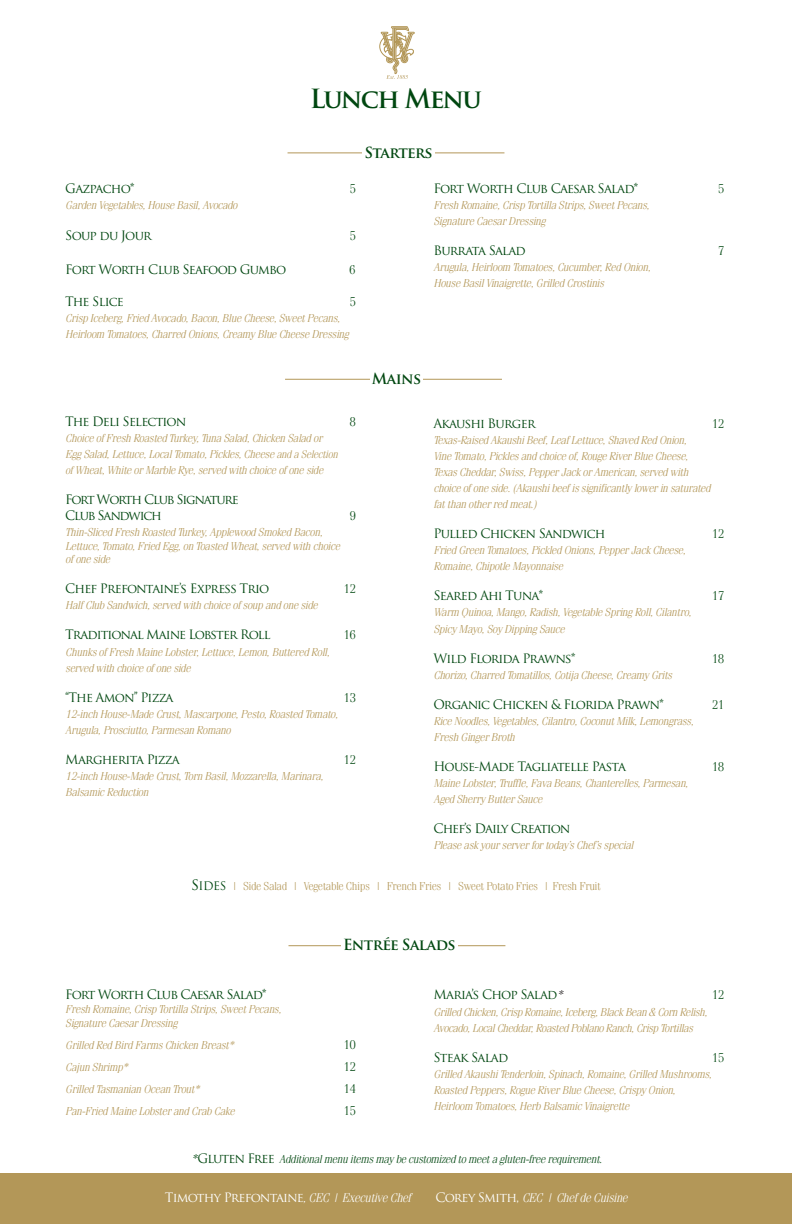
<style>
.page{position:relative;width:792px;height:1224px;background:#fff}
.page>*{position:absolute;margin:0;border:0;box-sizing:border-box;transform-origin:0 0}
.t1{font:700 25.8px "Trajan Pro";letter-spacing:-.07em;color:#004710}
.t2{font:700 14.9px "Trajan Pro";letter-spacing:-.04em;color:#004710}
.t3{font:12.6px "Trajan Pro";letter-spacing:-.06em;color:#004710}
.t4{font:300 12.6px "Fenice";letter-spacing:-.04em;color:#004710}
.t5{font:12.6px "Trajan Pro";letter-spacing:-.06em;color:#fff}
.t6{font:12.6px/15.2px "Trajan Pro";letter-spacing:-.09em;color:#004710}
.t7{font:italic 300 12.6px "Fenice";letter-spacing:-.04em;color:#fff}
.t8{font:italic 300 11.5px/16.1px "Fenice";letter-spacing:-.04em;color:#b39758}
.t9{font:italic 300 11.5px "Fenice";letter-spacing:-.04em;color:#004710}
.t10{font:300 11.5px "Fenice";letter-spacing:-.04em;color:#b39758}
.s1{font-size:11px}
.s2{font-family:"Trajan";font-weight:400;font-size:14px;color:#004710}
.s3{font-family:"Trajan";font-weight:400;color:#004710}
.s4{font-family:"Fenice";font-weight:300;font-style:italic;color:#231f20}
.s5{font-size:12.6px}
.s6{font-family:"Trajan Pro";font-weight:400;font-style:normal;font-size:12.6px}
.s7{font-family:"Fenice";font-weight:300;font-style:italic}
.s8{font-family:"Trajan Pro";font-weight:400;font-style:normal}
</style>
<div class="page">
<div style="left:0;top:1174px;width:792px;height:50px;background:#b39758"></div>
<hr style="left:288px;top:153px;width:216px;height:1px;background:#b39758">
<div style="left:362px;top:148px;width:73px;height:10px;background:#fff"></div>
<hr style="left:288px;top:945px;width:217px;height:1px;background:#b39758">
<div style="left:341px;top:942px;width:117px;height:7px;background:#fff"></div>
<hr style="left:285px;top:379px;width:217px;height:1px;background:#b39758">
<div style="left:370px;top:377px;width:53px;height:6px;background:#fff"></div>
<svg style="left:379px;top:26px;width:36px;height:53px"></svg>
<h1 class="t1" style="left:310px;top:82px;width:174px">Lunch Menu</h1>
<p class="t3" style="left:65px;top:180px;width:71px">Gazpacho*</p>
<p class="t4" style="left:350px;top:181px;width:8px">5</p>
<p class="t8" style="left:65px;top:197px;width:174px">Garden Vegetables, House Basil, Avocado</p>
<p class="t3" style="left:65px;top:228px;width:88px">Soup du Jour</p>
<p class="t4" style="left:350px;top:229px;width:8px">5</p>
<p class="t3" style="left:65px;top:262px;width:223px">Fort Worth Club Seafood Gumbo</p>
<p class="t4" style="left:349px;top:263px;width:8px">6</p>
<p class="t3" style="left:65px;top:293px;width:60px">The Slice</p>
<p class="t4" style="left:350px;top:294px;width:8px">5</p>
<p class="t8" style="left:65px;top:310px;width:285px">Crisp Iceberg, Fried Avocado, Bacon, Blue Cheese, Sweet Pecans,<br>Heirloom Tomatoes, Charred Onions, Creamy Blue Cheese Dressing</p>
<p class="t2" style="left:364px;top:143px;width:70px">Starters</p>
<p class="t3" style="left:433px;top:180px;width:206px">Fort Worth Club Caesar Salad*</p>
<p class="t4" style="left:718px;top:181px;width:8px">5</p>
<p class="t8" style="left:433px;top:197px;width:218px">Fresh Romaine, Crisp Tortilla Strips, Sweet Pecans,<br>Signature Caesar Dressing</p>
<p class="t3" style="left:433px;top:242px;width:94px">Burrata Salad</p>
<p class="t4" style="left:718px;top:243px;width:8px">7</p>
<p class="t8" style="left:433px;top:259px;width:219px">Arugula, Heirloom Tomatoes, Cucumber, Red Onion,<br>House Basil Vinaigrette, Grilled Crostinis</p>
<p class="t2" style="left:372px;top:369px;width:51px">Mains</p>
<p class="t3" style="left:65px;top:414px;width:123px">The Deli Selection</p>
<p class="t4" style="left:350px;top:415px;width:8px">8</p>
<p class="t8" style="left:65px;top:430px;width:274px">Choice of Fresh Roasted Turkey, Tuna Salad, Chicken Salad or<br>Egg Salad, Lettuce, Local Tomato, Pickles, Cheese <span class="s1">and a Selection of</span> Wheat, White or Marble Rye, served with choice of one side</p>
<p class="t6" style="left:65px;top:492px;width:175px">Fort Worth Club Signature<br>Club Sandwich</p>
<p class="t4" style="left:350px;top:508px;width:8px">9</p>
<p class="t8" style="left:65px;top:525px;width:276px;line-height:13.8px">Thin-Sliced Fresh Roasted Turkey, Applewood Smoked Bacon,<br>Lettuce, Tomato, Fried Egg, on Toasted Wheat, served with choice of one side</p>
<p class="t3" style="left:65px;top:581px;width:206px">Chef Prefontaine’s Express Trio</p>
<p class="t4" style="left:344px;top:582px;width:14px">12</p>
<p class="t8" style="left:65px;top:597px;width:254px">Half Club Sandwich, served with choice of soup and one side</p>
<p class="t3" style="left:65px;top:627px;width:207px">Traditional Maine Lobster Roll</p>
<p class="t4" style="left:344px;top:628px;width:14px">16</p>
<p class="t8" style="left:65px;top:643px;width:266px">Chunks of Fresh Maine Lobster, Lettuce, Lemon, Buttered Roll, served with choice of one side</p>
<p class="t3" style="left:65px;top:689px;width:110px">“The Amon” Pizza</p>
<p class="t4" style="left:344px;top:690px;width:14px">13</p>
<p class="t8" style="left:65px;top:706px;width:274px">12-inch House-Made Crust, Mascarpone, Pesto, Roasted Tomato,<br>Arugula, Prosciutto, Parmesan Romano</p>
<p class="t3" style="left:65px;top:751px;width:116px">Margherita Pizza</p>
<p class="t4" style="left:344px;top:752px;width:14px">12</p>
<p class="t8" style="left:65px;top:768px;width:260px">12-inch House-Made Crust, Torn Basil, Mozzarella, Marinara,<br>Balsamic Reduction</p>
<p class="t3" style="left:433px;top:415px;width:104px">Akaushi Burger</p>
<p class="t4" style="left:712px;top:416px;width:14px">12</p>
<p class="t8" style="left:433px;top:432px;width:279px">Texas-Raised Akaushi Beef, Leaf Lettuce, Shaved Red Onion,<br>Vine Tomato, Pickles and choice of, Rouge River Blue Cheese, Texas Cheddar, Swiss, Pepper Jack or American, served with choice of one side. (Akaushi beef is significantly lower in saturated fat than other red meat.)</p>
<p class="t3" style="left:433px;top:526px;width:174px">Pulled Chicken Sandwich</p>
<p class="t4" style="left:712px;top:526px;width:14px">12</p>
<p class="t8" style="left:433px;top:542px;width:254px">Fried Green Tomatoes, Pickled Onions, Pepper Jack Cheese,<br>Romaine, Chipotle Mayonnaise</p>
<p class="t3" style="left:433px;top:588px;width:111px">Seared Ahi Tuna*</p>
<p class="t4" style="left:712px;top:589px;width:14px">17</p>
<p class="t8" style="left:433px;top:604px;width:260px">Warm Quinoa, Mango, Radish, Vegetable Spring Roll, Cilantro,<br>Spicy Mayo, Soy Dipping Sauce</p>
<p class="t3" style="left:433px;top:650px;width:144px">Wild Florida Prawns*</p>
<p class="t4" style="left:712px;top:651px;width:14px">18</p>
<p class="t8" style="left:433px;top:666px;width:240px">Chorizo, Charred Tomatillos, Cotija Cheese, Creamy Grits</p>
<p class="t3" style="left:433px;top:696px;width:232px">Organic Chicken &amp; Florida Prawn*</p>
<p class="t4" style="left:712px;top:697px;width:14px">21</p>
<p class="t8" style="left:433px;top:713px;width:262px">Rice Noodles, Vegetables, Cilantro, Coconut Milk, Lemongrass,<br>Fresh Ginger Broth</p>
<p class="t3" style="left:433px;top:758px;width:194px">House-Made Tagliatelle Pasta</p>
<p class="t4" style="left:712px;top:759px;width:14px">18</p>
<p class="t8" style="left:433px;top:775px;width:256px">Maine Lobster, Truffle, Fava Beans, Chanterelles, Parmesan,<br>Aged Sherry Butter Sauce</p>
<p class="t3" style="left:433px;top:820px;width:138px">Chef’s Daily Creation</p>
<p class="t8" style="left:433px;top:837px;width:201px">Please ask your server for today’s Chef’s special</p>
<p class="t10" style="left:191px;top:880px;width:411px"><span class="s2">S</span><span class="s3">IDES</span> | Side Salad | Vegetable Chips | French Fries | Sweet Potato Fries | Fresh Fruit</p>
<p class="t2" style="left:343px;top:936px;width:114px">Entrée Salads</p>
<p class="t3" style="left:65px;top:986px;width:203px">Fort Worth Club Caesar Salad*</p>
<p class="t8" style="left:65px;top:1001px;width:218px;line-height:14px">Fresh Romaine, Crisp Tortilla Strips, Sweet Pecans,<br>Signature Caesar Dressing</p>
<p class="t8" style="left:65px;top:1036px;width:171px">Grilled Red Bird Farms Chicken Breast*</p>
<p class="t4" style="left:344px;top:1037px;width:14px">10</p>
<p class="t8" style="left:65px;top:1058px;width:65px">Cajun Shrimp*</p>
<p class="t4" style="left:344px;top:1059px;width:14px">12</p>
<p class="t8" style="left:65px;top:1080px;width:136px">Grilled Tasmanian Ocean Trout*</p>
<p class="t4" style="left:344px;top:1081px;width:14px">14</p>
<p class="t8" style="left:65px;top:1102px;width:171px">Pan-Fried Maine Lobster and Crab Cake</p>
<p class="t4" style="left:344px;top:1103px;width:14px">15</p>
<p class="t3" style="left:433px;top:987px;width:131px">Maria’s Chop Salad<span class="s4">*</span></p>
<p class="t4" style="left:712px;top:988px;width:14px">12</p>
<p class="t8" style="left:433px;top:1003px;width:275px">Grilled Chicken, Crisp Romaine, Iceberg, Black Bean &amp; Corn Relish,<br>Avocado, Local Cheddar, Roasted Poblano Ranch, Crisp Tortillas</p>
<p class="t3" style="left:433px;top:1049px;width:76px">Steak Salad</p>
<p class="t4" style="left:712px;top:1050px;width:14px">15</p>
<p class="t8" style="left:433px;top:1066px;width:280px">Grilled Akaushi Tenderloin, Spinach, Romaine, Grilled Mushrooms,<br>Roasted Peppers, Rogue River Blue Cheese, Crispy Onion,<br>Heirloom Tomatoes, Herb Balsamic Vinaigrette</p>
<p class="t9" style="left:191px;top:1152px;width:412px"><span class="s5">*</span><span class="s6">Gluten Free</span> Additional menu items may be customized to meet a gluten-free requirement.</p>
<p class="t5" style="left:165px;top:1190px;width:248px">Timothy Prefontaine<span class="s7">, CEC | Executive Chef</span></p>
<p class="t7" style="left:435px;top:1191px;width:194px"><span class="s8">Corey Smith,</span> CEC | Chef de Cuisine</p>
</div>
